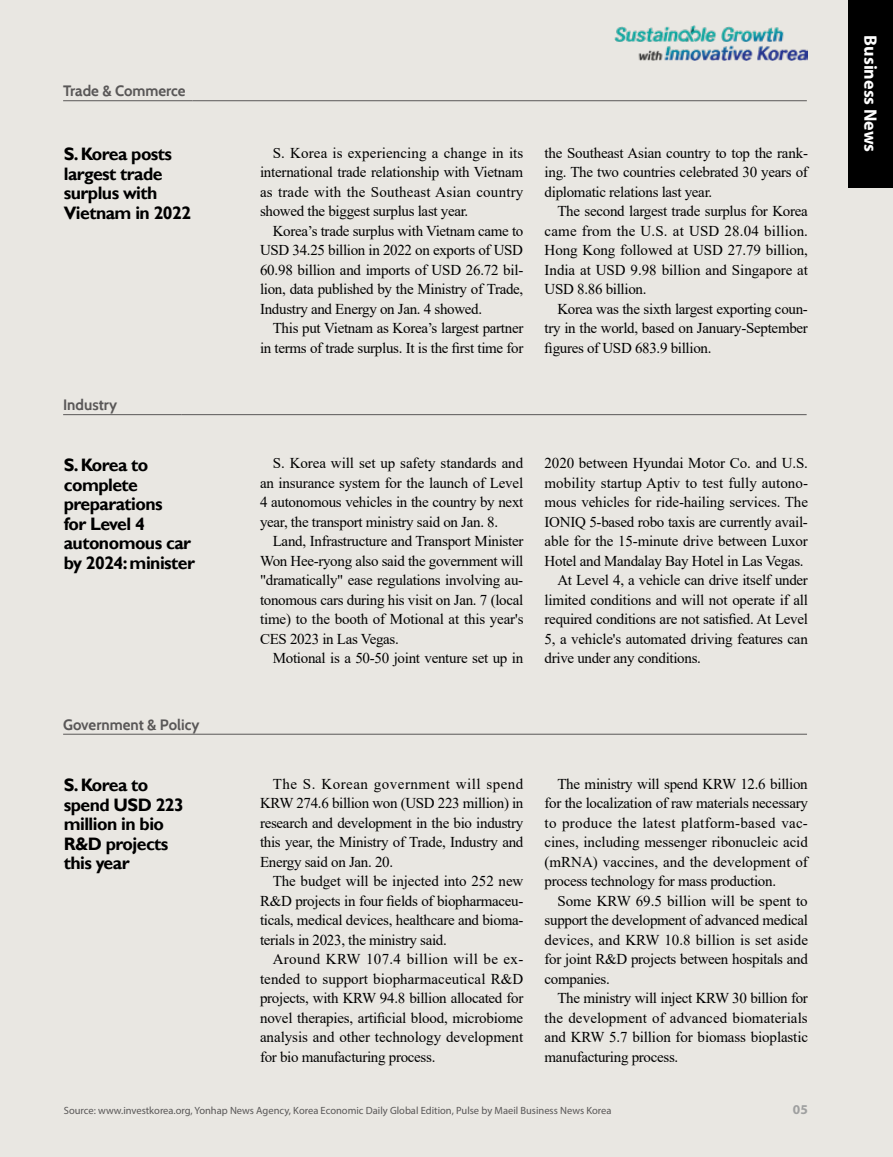
<style>
.page{position:relative;width:893px;height:1157px;background:#e9e7e2}
.page>*{position:absolute;margin:0;border:0;box-sizing:border-box;transform-origin:0 0}
.t1{font:700 18px/19.5px "Gill Sans";letter-spacing:-.03em;color:#000}
.t2{font:700 18px "Myriad Pro";color:#fff}
.t3{font:15px/19.5px "Times New Roman";letter-spacing:-.02em;color:#000;text-align:justify}
.t4{font:700 15px "Cabin";color:#595757}
.t5{font:15px "Times New Roman";letter-spacing:.005em;color:#000}
.t6{font:700 13.5px "Myriad Pro";color:#9fa0a0}
.t7{font:10.5px "Myriad Pro";color:#595757}
</style>
<div class="page">
<hr style="left:63px;top:414px;width:118px;height:1px;background:#595757">
<hr style="left:181px;top:414px;width:626px;height:1px;background:#595757">
<hr style="left:63px;top:100px;width:129px;height:1px;background:#595757">
<hr style="left:192px;top:100px;width:615px;height:1px;background:#595757">
<hr style="left:63px;top:734px;width:744px;height:1px;background:#595757">
<img style="left:615px;top:25px;width:193px;height:36px">
<div style="left:849px;top:0;width:44px;height:187px;background:#000"></div>
<p class="t4" style="left:63px;top:82px;width:124px">Trade &amp; Commerce</p>
<p class="t1" style="left:64px;top:145px;width:129px">S. Korea posts largest trade surplus with<br>Vietnam in 2022</p>
<p class="t4" style="left:63px;top:396px;width:55px">Industry</p>
<p class="t1" style="left:64px;top:456px;width:133px">S. Korea to complete preparations<br>for Level 4 autonomous car by 2024: minister</p>
<p class="t4" style="left:63px;top:715px;width:138px">Government &amp; Policy</p>
<p class="t1" style="left:64px;top:776px;width:122px">S. Korea to spend USD 223 million in bio<br>R&amp;D projects this year</p>
<p class="t3" style="left:260px;top:142px;width:265px;text-indent:13px">S. Korea is experiencing a change in its international trade relationship with Vietnam as trade with the Southeast Asian country showed the biggest surplus last year.</p>
<p class="t3" style="left:260px;top:220px;width:265px;text-indent:13px">Korea’s trade surplus with Vietnam came to USD 34.25 billion in 2022 on exports of USD 60.98 billion and imports of USD 26.72 bil&shy;lion, data published by the Ministry of Trade, Industry and Energy on Jan. 4 showed.</p>
<p class="t3" style="left:260px;top:318px;width:265px;text-align:right">This put Vietnam as Korea’s largest partner in terms of trade surplus. It is the first time for</p>
<p class="t3" style="left:545px;top:142px;width:265px">the Southeast Asian country to top the rank&shy;ing. The two countries celebrated 30 years of diplomatic relations last year.</p>
<p class="t3" style="left:545px;top:201px;width:265px;text-indent:13px">The second largest trade surplus for Korea came from the U.S. at USD 28.04 billion.<br>Hong Kong followed at USD 27.79 billion, India at USD 9.98 billion and Singapore at USD 8.86 billion.</p>
<p class="t3" style="left:545px;top:298px;width:265px;text-indent:13px">Korea was the sixth largest exporting coun&shy;try in the world, based on January-September figures of USD 683.9 billion.</p>
<p class="t3" style="left:260px;top:453px;width:265px;text-indent:13px">S. Korea will set up safety standards and an insurance system for the launch of Level 4 autonomous vehicles in the country by next year, the transport ministry said on Jan. 8.</p>
<p class="t3" style="left:260px;top:531px;width:265px;text-indent:13px">Land, Infrastructure and Transport Minister Won Hee-ryong also said the government will "dramatically" ease regulations involving au&shy;tonomous cars during his visit on Jan. 7 (local time) to the booth of Motional at this year's CES 2023 in Las Vegas.</p>
<p class="t3" style="left:273px;top:648px;width:252px">Motional is a 50-50 joint venture set up in</p>
<p class="t3" style="left:545px;top:453px;width:265px">2020 between Hyundai Motor Co. and U.S.</p>
<p class="t5" style="left:545px;top:472px;width:265px">mobility startup Aptiv to test fully autono-</p>
<p class="t3" style="left:545px;top:492px;width:265px">mous vehicles for ride-hailing services. The</p>
<p class="t3" style="left:545px;top:511px;width:265px">IONIQ 5-based robo taxis are currently avail-</p>
<p class="t3" style="left:545px;top:531px;width:265px">able for the 15-minute drive between Luxor</p>
<p class="t3" style="left:545px;top:550px;width:261px">Hotel and Mandalay Bay Hotel in Las Vegas.</p>
<p class="t3" style="left:557px;top:570px;width:252px">At Level 4, a vehicle can drive itself under</p>
<p class="t3" style="left:545px;top:589px;width:265px">limited conditions and will not operate if all</p>
<p class="t3" style="left:545px;top:609px;width:265px">required conditions are not satisfied. At Level</p>
<p class="t3" style="left:545px;top:628px;width:265px">5, a vehicle's automated driving features can</p>
<p class="t3" style="left:545px;top:648px;width:158px">drive under any conditions.</p>
<p class="t3" style="left:260px;top:773px;width:265px;text-indent:13px">The S. Korean government will spend KRW 274.6 billion won (USD 223 million) in research and development in the bio industry this year, the Ministry of Trade, Industry and Energy said on Jan. 20.</p>
<p class="t3" style="left:260px;top:871px;width:265px;text-indent:13px">The budget will be injected into 252 new R&amp;D projects in four fields of biopharmaceu&shy;ticals, medical devices, healthcare and bioma&shy;terials in 2023, the ministry said.</p>
<p class="t3" style="left:260px;top:949px;width:265px;text-indent:13px">Around KRW 107.4 billion will be ex&shy;tended to support biopharmaceutical R&amp;D projects, with KRW 94.8 billion allocated for novel therapies, artificial blood, microbiome analysis and other technology development for bio manufacturing process.</p>
<p class="t3" style="left:545px;top:773px;width:265px;text-indent:13px">The ministry will spend KRW 12.6 billion for the localization of raw materials necessary to produce the latest platform-based vac&shy;cines, including messenger ribonucleic acid (mRNA) vaccines, and the development of process technology for mass production.</p>
<p class="t3" style="left:545px;top:890px;width:265px;text-indent:13px">Some KRW 69.5 billion will be spent to support the development of advanced medical devices, and KRW 10.8 billion is set aside for joint R&amp;D projects between hospitals and companies.</p>
<p class="t3" style="left:545px;top:988px;width:265px;text-indent:13px">The ministry will inject KRW 30 billion for the development of advanced biomaterials and KRW 5.7 billion for biomass bioplastic manufacturing process.</p>
<p class="t7" style="left:64px;top:1103px;width:549px">Source: www.investkorea.org, Yonhap News Agency, Korea Economic Daily Global Edition, Pulse by Maeil Business News Korea</p>
<p class="t6" style="left:793px;top:1100px;width:16px">05</p>
<p class="t2" style="left:882px;top:35px;width:118px;rotate:90deg">Business News</p>
</div>
